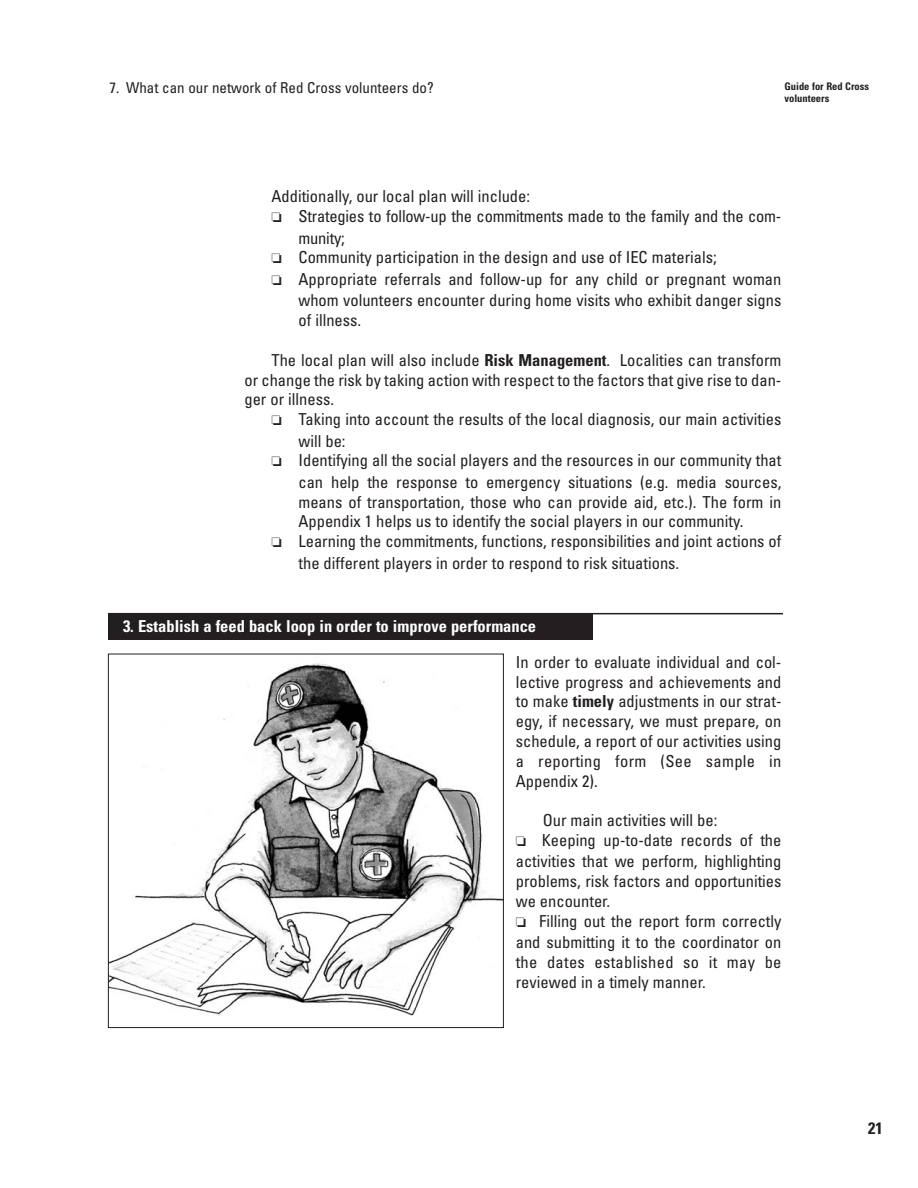
<style>
.page{position:relative;width:918px;height:1188px;background:#fff}
.page>*{position:absolute;margin:0;border:0;box-sizing:border-box;transform-origin:0 0}
.t1{font:condensed 16.5px/19.8px "Univers";color:#231f20}
.t2{font:700 condensed 16.5px "Univers";color:#fff}
.t3{font:700 condensed 16.5px "Univers";color:#231f20}
.t4{font:condensed 15px "Univers";color:#231f20}
.t5{font:700 condensed 10.5px/12px "Univers";color:#231f20}
.s1{font-weight:700}
</style>
<div class="page">
<div style="left:108px;top:614px;width:485px;height:26px;background:#231f20"></div>
<hr style="left:108px;top:613px;width:675px;height:1px;background:#231f20">
<img style="left:110px;top:663px;width:392px;height:353px">
<div style="left:108px;top:654px;width:396px;height:374px;border:1px solid #231f20"></div>
<p class="t4" style="left:110px;top:82px;width:326px">7. What can our network of Red Cross volunteers do?</p>
<p class="t5" style="left:784px;top:81px;width:86px">Guide for Red Cross volunteers</p>
<p class="t1" style="left:272px;top:188px;width:511px">Additionally, our local plan will include:<br>❏ Strategies to follow-up the commitments made to the family and the com-</p>
<p class="t1" style="left:272px;top:229px;width:447px;text-indent:27px">munity;<br>❏ Community participation in the design and use of IEC materials;</p>
<p class="t1" style="left:272px;top:270px;width:511px;line-height:21.5px;text-align:right">❏ Appropriate referrals and follow-up for any child or pregnant woman whom volunteers encounter during home visits who exhibit danger signs</p>
<p class="t1" style="left:298px;top:312px;width:64px">of illness.</p>
<p class="t1" style="left:244px;top:351px;width:538px;text-align:justify;text-indent:27px">The local plan will also include <span class="s1">Risk Management</span>. Localities can transform or change the risk by taking action with respect to the factors that give rise to dan&shy;ger or illness.</p>
<p class="t1" style="left:298px;top:410px;width:484px;line-height:21.5px;text-indent:-27px">❏ Taking into account the results of the local diagnosis, our main activities will be:</p>
<p class="t1" style="left:272px;top:451px;width:511px;line-height:21.5px;text-align:right">❏ Identifying all the social players and the resources in our community that can help the response to emergency situations (e.g. media sources,</p>
<p class="t1" style="left:298px;top:493px;width:484px">means of transportation, those who can provide aid, etc.). The form in</p>
<p class="t1" style="left:298px;top:513px;width:447px">Appendix 1 helps us to identify the social players in our community.</p>
<p class="t1" style="left:272px;top:533px;width:511px">❏ Learning the commitments, functions, responsibilities and joint actions of</p>
<p class="t1" style="left:298px;top:554px;width:382px">the different players in order to respond to risk situations.</p>
<p class="t2" style="left:123px;top:620px;width:415px">3. Establish a feed back loop in order to improve performance</p>
<p class="t1" style="left:516px;top:653px;width:267px;text-align:justify">In order to evaluate individual and col&shy;lective progress and achievements and to make <span class="s1">timely</span> adjustments in our strat&shy;egy, if necessary, we must prepare, on schedule, a report of our activities using a reporting form (See sample in Appendix 2).</p>
<p class="t1" style="left:516px;top:812px;width:267px;text-indent:27px">Our main activities will be:<br>❏ Keeping up-to-date records of the</p>
<p class="t1" style="left:516px;top:853px;width:267px">activities that we perform, highlighting problems, risk factors and opportunities we encounter.<br>❏ Filling out the report form correctly</p>
<p class="t1" style="left:516px;top:934px;width:267px;text-align:justify">and submitting it to the coordinator on the dates established so it may be reviewed in a timely manner.</p>
<p class="t3" style="left:868px;top:1122px;width:16px">21</p>
</div>
